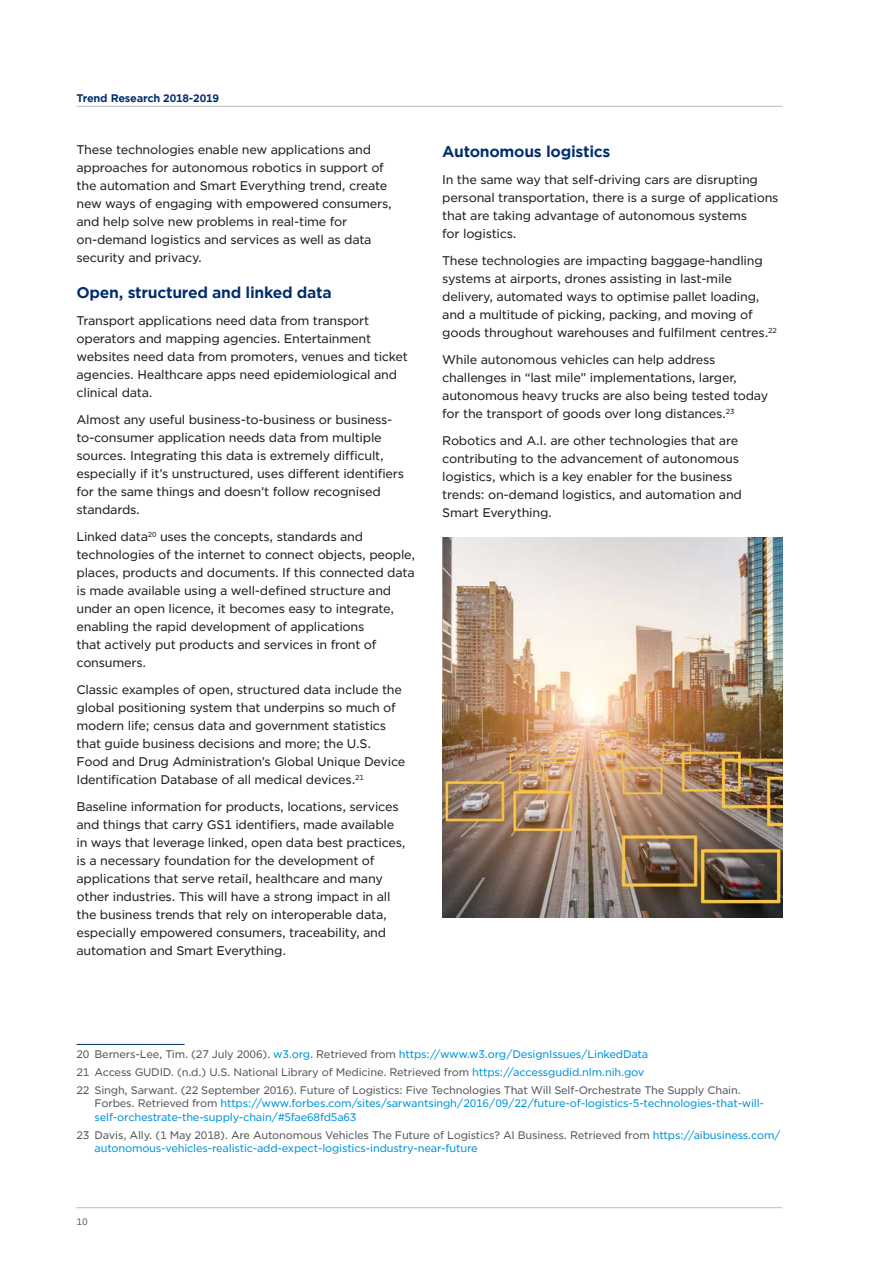
<style>
.page{position:relative;width:893px;height:1263px;background:#fff}
.page>*{position:absolute;margin:0;border:0;box-sizing:border-box;transform-origin:0 0}
._13_Subhead_1__11pt{font:700 15px "Gotham Office";letter-spacing:-.02em;color:#002c6c}
._16_Body_Text__8pt{font:12px/18px "Gotham Office";letter-spacing:-.02em;color:#231f20}
.Footnote{font:10.5px/13.5px "Gotham Office";letter-spacing:-.02em;color:#0095da}
.Footnote-2{font:10.5px "Gotham Office";letter-spacing:-.02em;color:#58595b}
.t1{font:700 10.5px "Gotham Office";letter-spacing:-.02em;color:#002c6c}
.t2{font:9px "Gotham Office";color:#58595b}
.s1{color:#58595b}
.s2{color:#0095da}
</style>
<div class="page">
<hr style="left:77px;top:106px;width:705px;height:1px;background:#bcbec0">
<hr style="left:77px;top:1207px;width:705px;height:1px;background:#bcbec0">
<hr style="left:77px;top:1044px;width:108px;height:1px;background:#002c6c">
<img style="left:442px;top:537px;width:340px;height:380px">
<p class="t1" style="left:77px;top:91px;width:144px">Trend Research 2018-2019</p>
<p class="_16_Body_Text__8pt" style="left:77px;top:141px;width:317px">These technologies enable new applications and approaches for autonomous robotics in support of the automation and Smart Everything trend, create new ways of engaging with empowered consumers, and help solve new problems in real-time for on‑demand logistics and services as well as data security and privacy.</p>
<p class="_13_Subhead_1__11pt" style="left:77px;top:282px;width:257px">Open, structured and linked data</p>
<p class="_16_Body_Text__8pt" style="left:77px;top:312px;width:333px">Transport applications need data from transport operators and mapping agencies. Entertainment websites need data from promoters, venues and ticket agencies. Healthcare apps need epidemiological and clinical data.</p>
<p class="_16_Body_Text__8pt" style="left:77px;top:411px;width:329px">Almost any useful business-to-business or business&shy;to-consumer application needs data from multiple sources. Integrating this data is extremely difficult, especially if it’s unstructured, uses different identifiers for the same things and doesn’t follow recognised standards.</p>
<p class="_16_Body_Text__8pt" style="left:77px;top:528px;width:340px">Linked data<sup>20</sup> uses the concepts, standards and technologies of the internet to connect objects, people, places, products and documents. If this connected data is made available using a well-defined structure and under an open licence, it becomes easy to integrate, enabling the rapid development of applications<br>that actively put products and services in front of consumers.</p>
<p class="_16_Body_Text__8pt" style="left:77px;top:681px;width:330px">Classic examples of open, structured data include the global positioning system that underpins so much of modern life; census data and government statistics that guide business decisions and more; the U.S.<br>Food and Drug Administration’s Global Unique Device Identification Database of all medical devices.<sup>21</sup></p>
<p class="_16_Body_Text__8pt" style="left:77px;top:798px;width:331px">Baseline information for products, locations, services and things that carry GS1 identifiers, made available in ways that leverage linked, open data best practices, is a necessary foundation for the development of applications that serve retail, healthcare and many other industries. This will have a strong impact in all the business trends that rely on interoperable data, especially empowered consumers, traceability, and automation and Smart Everything.</p>
<p class="_13_Subhead_1__11pt" style="left:442px;top:141px;width:170px">Autonomous logistics</p>
<p class="_16_Body_Text__8pt" style="left:442px;top:170px;width:338px">In the same way that self-driving cars are disrupting personal transportation, there is a surge of applications that are taking advantage of autonomous systems<br>for logistics.</p>
<p class="_16_Body_Text__8pt" style="left:442px;top:251px;width:336px">These technologies are impacting baggage-handling systems at airports, drones assisting in last-mile delivery, automated ways to optimise pallet loading, and a multitude of picking, packing, and moving of goods throughout warehouses and fulfilment centres.<sup>22</sup></p>
<p class="_16_Body_Text__8pt" style="left:442px;top:350px;width:328px">While autonomous vehicles can help address challenges in “last mile” implementations, larger, autonomous heavy trucks are also being tested today for the transport of goods over long distances.<sup>23</sup></p>
<p class="_16_Body_Text__8pt" style="left:442px;top:431px;width:301px">Robotics and A.I. are other technologies that are contributing to the advancement of autonomous logistics, which is a key enabler for the business trends: on-demand logistics, and automation and Smart Everything.</p>
<p class="Footnote" style="left:77px;top:1047px;width:573px"><span class="s1">20 Berners-Lee, Tim. (27 July 2006).</span> w3.org<span class="s1">. Retrieved from</span> https://www.w3.org/DesignIssues/LinkedData</p>
<p class="Footnote-2" style="left:77px;top:1065px;width:569px">21 Access GUDID. (n.d.) U.S. National Library of Medicine. Retrieved from <span class="s2">https://accessgudid.nlm.nih.gov</span></p>
<p class="Footnote" style="left:95px;top:1083px;width:671px;text-indent:-18px"><span class="s1">22 Singh, Sarwant. (22 September 2016). Future of Logistics: Five Technologies That Will Self-Orchestrate The Supply Chain.<br>Forbes. Retrieved from</span> https://www.forbes.com/sites/sarwantsingh/2016/09/22/future-of-logistics-5-technologies-that-will&shy;self-orchestrate-the-supply-chain/#5fae68fd5a63</p>
<p class="Footnote" style="left:95px;top:1128px;width:688px;text-indent:-18px"><span class="s1">23 Davis, Ally. (1 May 2018). Are Autonomous Vehicles The Future of Logistics? AI Business. Retrieved from</span> https://aibusiness.com/ autonomous-vehicles-realistic-add-expect-logistics-industry-near-future</p>
<p class="t2" style="left:77px;top:1215px;width:13px">10</p>
</div>
